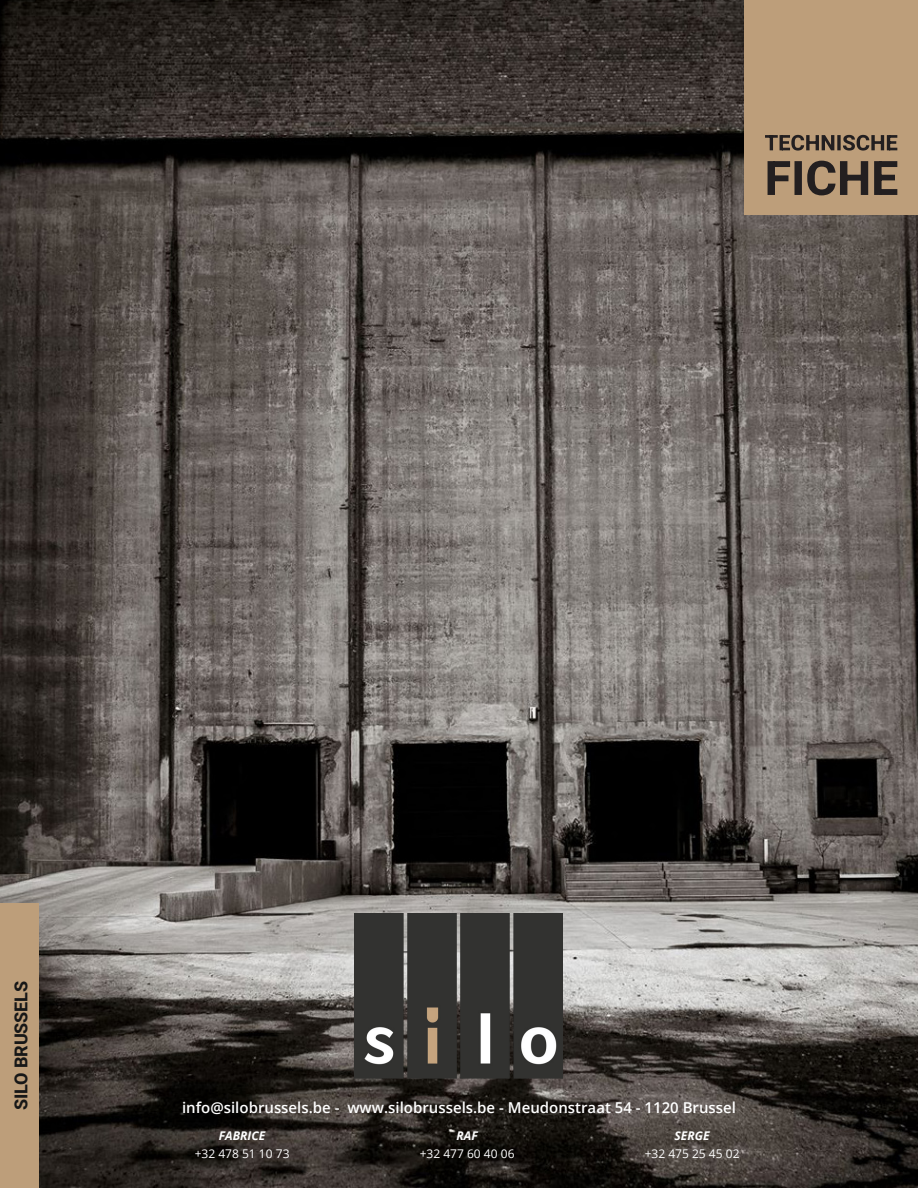
<style>
.page{position:relative;width:918px;height:1188px;background:#fff}
.page>*{position:absolute;margin:0;border:0;box-sizing:border-box;transform-origin:0 0}
.Title_-_Align_Left{font:700 18px "Heebo";letter-spacing:-.01em;color:#171717}
.Intro_Text{font:600 15px "Open Sans";color:#fff}
.Body_Text{font:12px "Open Sans";color:#fff}
.Body_Text-2{font:italic 700 12px "Open Sans";color:#fff}
</style>
<div class="page">
<img style="left:0;top:0;width:918px;height:1188px">
<div style="left:744px;top:0;width:174px;height:214px;background:#bd9e7a"></div>
<img style="left:354px;top:914px;width:209px;height:167px">
<div style="left:0;top:903px;width:39px;height:285px;background:#bd9e7a"></div>
<svg style="left:768px;top:161px;width:129px;height:34px"></svg>
<svg style="left:765px;top:135px;width:132px;height:16px"></svg>
<p class="Title_-_Align_Left" style="left:9px;top:1110px;width:130px;rotate:-90deg">SILO BRUSSELS</p>
<p class="Intro_Text" style="left:182px;top:1097px;width:556px">info@silobrussels.be - www.silobrussels.be - Meudonstraat 54 - 1120 Brussel</p>
<p class="Body_Text-2" style="left:219px;top:1127px;width:48px">FABRICE</p>
<p class="Body_Text" style="left:195px;top:1145px;width:96px">+32 478 51 10 73</p>
<p class="Body_Text-2" style="left:457px;top:1127px;width:23px">RAF</p>
<p class="Body_Text" style="left:420px;top:1145px;width:96px">+32 477 60 40 06</p>
<p class="Body_Text-2" style="left:675px;top:1127px;width:36px">SERGE</p>
<p class="Body_Text" style="left:645px;top:1145px;width:96px">+32 475 25 45 02</p>
</div>
